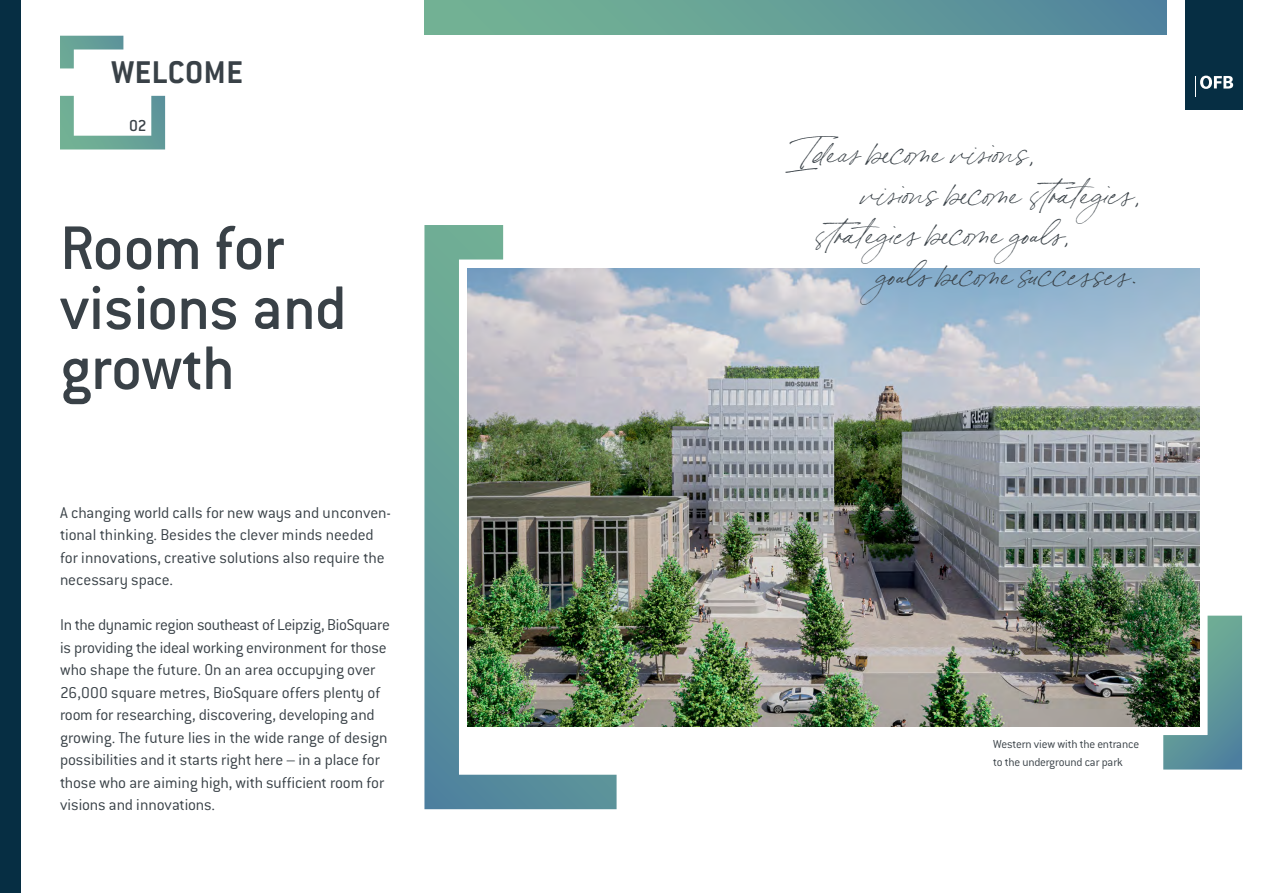
<style>
.page{position:relative;width:1263px;height:893px;background:#fff}
.page>*{position:absolute;margin:0;border:0;box-sizing:border-box;transform-origin:0 0}
.t1{font:500 67.5px/60px "Conduit ITC";letter-spacing:-.01em;color:#394147}
.t2{font:700 34.5px "Conduit ITC";letter-spacing:.02em;color:#394147}
.t3{font:33px "Bon Vivant";color:#394147}
.t4{font:500 17.4px "Conduit ITC";color:#394147}
.t5{font:300 17.25px/22.5px "Conduit ITC";letter-spacing:-.005em;color:#394147}
.t6{font:300 12.75px/18px "Conduit ITC";letter-spacing:-.015em;color:#394147}
</style>
<div class="page">
<svg style="left:424px;top:225px;width:227px;height:585px"></svg>
<svg style="left:1129px;top:581px;width:114px;height:189px"></svg>
<img style="left:467px;top:268px;width:732px;height:458px">
<div style="left:424px;top:0;width:742px;height:34px;background:linear-gradient(to right,#76b793,#52859d)"></div>
<div style="left:0;top:0;width:20px;height:893px;background:#062e43"></div>
<div style="left:1185px;top:0;width:58px;height:109px;background:#062e43"></div>
<svg style="left:1195px;top:76px;width:38px;height:21px"></svg>
<svg style="left:60px;top:36px;width:105px;height:113px"></svg>
<h2 class="t2" style="left:111px;top:52px;width:133px">WELCOME</h2>
<p class="t4" style="left:129px;top:116px;width:19px">02</p>
<h1 class="t1" style="left:60px;top:217px;width:288px">Room for visions and growth</h1>
<p class="t5" style="left:60px;top:501px;width:333px">A changing world calls for new ways and unconven&shy;tional thinking. Besides the clever minds needed for innovations, creative solutions also require the necessary space.</p>
<p class="t5" style="left:60px;top:613px;width:332px">In the dynamic region southeast of Leipzig, BioSquare is providing the ideal working environment for those who shape the future. On an area occupying over 26,000 square metres, BioSquare offers plenty of room for researching, discovering, developing and growing. The future lies in the wide range of design possibilities and it starts right here – in a place for those who are aiming high, with sufficient room for visions and innovations.</p>
<h3 class="t3" style="left:798px;top:131px;width:239px">Ideas become visions,</h3>
<h3 class="t3" style="left:860px;top:171px;width:282px">visions become strategies,</h3>
<h3 class="t3" style="left:814px;top:212px;width:258px">strategies become goals,</h3>
<h3 class="t3" style="left:876px;top:252px;width:263px">goals become successes.</h3>
<p class="t6" style="left:993px;top:735px;width:148px">Western view with the entrance to the underground car park</p>
</div>
